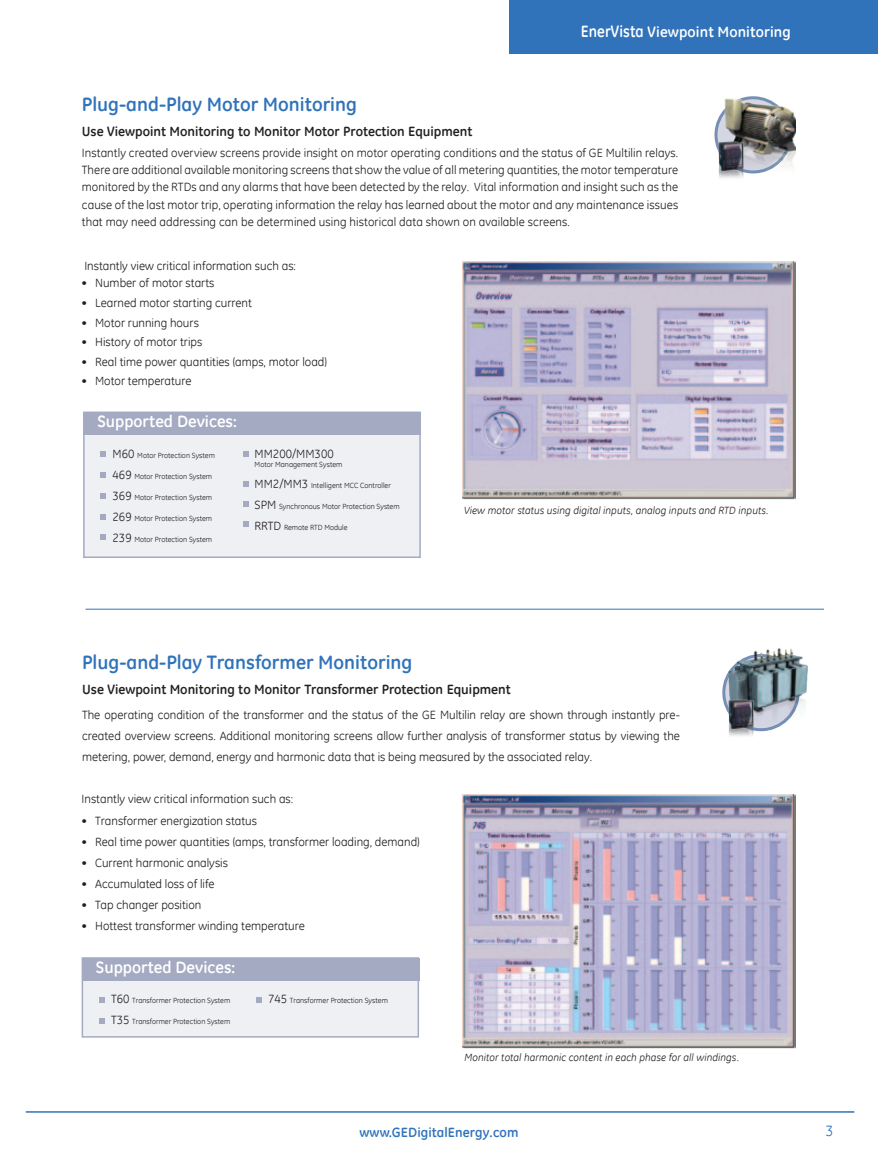
<style>
.page{position:relative;width:878px;height:1161px;background:#fff}
.page>*{position:absolute;margin:0;border:0;box-sizing:border-box;transform-origin:0 0}
.t1{font:700 19.5px "GE Inspira";color:#3073ba}
.t2{font:700 16.5px "GE Inspira";color:#fff}
.t3{font:700 15px "GE Inspira";letter-spacing:.005em;color:#fff}
.t4{font:15px "GE Inspira";color:#3073ba}
.t5{font:700 13.5px "GE Inspira";color:#231f20}
.t6{font:700 13.5px "GE Inspira";letter-spacing:.005em;color:#3073ba}
.t7{font:12px/17.2px "GE Inspira";color:#231f20;text-align:justify}
.t8{font:italic 10.5px "GE Inspira";letter-spacing:.005em;color:#231f20}
.t9{font:7.5px "GE Inspira";color:#231f20}
.s1{font-size:16.5px}
.s2{font-size:12px}
</style>
<div class="page">
<div style="left:509px;top:0;width:369px;height:54px;background:#3073ba"></div>
<hr style="left:26px;top:1111px;width:828px;height:2px;background:#3073ba">
<img style="left:462px;top:262px;width:333px;height:238px">
<svg style="left:716px;top:98px;width:74px;height:74px"></svg>
<img style="left:723px;top:96px;width:72px;height:77px">
<img style="left:718px;top:142px;width:25px;height:36px">
<hr style="left:86px;top:609px;width:738px;height:1px;background:#3073ba">
<div style="left:82px;top:957px;width:337px;height:81px;background:#eff0f4;border:2px solid #a4aac2"></div>
<svg style="left:99px;top:997px;width:5px;height:6px"></svg>
<svg style="left:99px;top:1018px;width:5px;height:6px"></svg>
<div style="left:82px;top:958px;width:337px;height:23px;background:#a4aac2"></div>
<svg style="left:256px;top:997px;width:6px;height:6px"></svg>
<img style="left:462px;top:794px;width:333px;height:255px">
<img style="left:722px;top:648px;width:86px;height:83px">
<img style="left:728px;top:699px;width:25px;height:37px">
<div style="left:83px;top:412px;width:338px;height:146px;background:#eff0f4;border:2px solid #a4aac2"></div>
<svg style="left:100px;top:451px;width:6px;height:6px"></svg>
<svg style="left:100px;top:472px;width:6px;height:6px"></svg>
<svg style="left:100px;top:493px;width:6px;height:6px"></svg>
<svg style="left:100px;top:514px;width:6px;height:6px"></svg>
<div style="left:83px;top:412px;width:338px;height:23px;background:#a4aac2"></div>
<svg style="left:243px;top:451px;width:6px;height:6px"></svg>
<svg style="left:243px;top:481px;width:6px;height:6px"></svg>
<svg style="left:243px;top:501px;width:6px;height:6px"></svg>
<svg style="left:243px;top:521px;width:6px;height:6px"></svg>
<svg style="left:100px;top:534px;width:6px;height:6px"></svg>
<p class="t3" style="left:581px;top:22px;width:211px"><span class="s1">EnerVista</span> Viewpoint Monitoring</p>
<h1 class="t1" style="left:82px;top:91px;width:276px">Plug-and-Play Motor Monitoring</h1>
<p class="t5" style="left:82px;top:123px;width:392px">Use Viewpoint Monitoring to Monitor Motor Protection Equipment</p>
<p class="t7" style="left:82px;top:144px;width:598px">Instantly created overview screens provide insight on motor operating conditions and the status of GE Multilin relays.<br>There are additional available monitoring screens that show the value of all metering quantities, the motor temperature monitored by the RTDs and any alarms that have been detected by the relay. Vital information and insight such as the cause of the last motor trip, operating information the relay has learned about the motor and any maintenance issues that may need addressing can be determined using historical data shown on available screens.</p>
<p class="t7" style="left:84px;top:257px;width:213px">Instantly view critical information such as:</p>
<p class="t7" style="left:82px;top:274px;width:134px">• Number of motor starts</p>
<p class="t7" style="left:82px;top:294px;width:172px">• Learned motor starting current</p>
<p class="t7" style="left:82px;top:313px;width:119px">• Motor running hours</p>
<p class="t7" style="left:82px;top:333px;width:122px">• History of motor trips</p>
<p class="t7" style="left:82px;top:353px;width:247px">• Real time power quantities (amps, motor load)</p>
<p class="t7" style="left:82px;top:372px;width:111px">• Motor temperature</p>
<h2 class="t2" style="left:97px;top:411px;width:141px">Supported Devices:</h2>
<p class="t9" style="left:113px;top:450px;width:104px"><span class="s2">M60</span> Motor Protection System</p>
<p class="t9" style="left:113px;top:471px;width:101px"><span class="s2">469</span> Motor Protection System</p>
<p class="t9" style="left:113px;top:492px;width:101px"><span class="s2">369</span> Motor Protection System</p>
<p class="t9" style="left:113px;top:513px;width:101px"><span class="s2">269</span> Motor Protection System</p>
<p class="t9" style="left:113px;top:534px;width:101px"><span class="s2">239</span> Motor Protection System</p>
<p class="t7" style="left:255px;top:445px;width:81px">MM200/MM300</p>
<p class="t9" style="left:255px;top:459px;width:89px">Motor Management System</p>
<p class="t9" style="left:255px;top:480px;width:138px"><span class="s2">MM2/MM3</span> Intelligent MCC Controller</p>
<p class="t9" style="left:255px;top:501px;width:147px"><span class="s2">SPM</span> Synchronous Motor Protection System</p>
<p class="t9" style="left:255px;top:522px;width:94px"><span class="s2">RRTD</span> Remote RTD Module</p>
<p class="t8" style="left:464px;top:504px;width:306px">View motor status using digital inputs, analog inputs and RTD inputs.</p>
<h1 class="t1" style="left:82px;top:650px;width:332px">Plug-and-Play Transformer Monitoring</h1>
<p class="t5" style="left:82px;top:681px;width:430px">Use Viewpoint Monitoring to Monitor Transformer Protection Equipment</p>
<p class="t7" style="left:82px;top:704px;width:599px;line-height:21px">The operating condition of the transformer and the status of the GE Multilin relay are shown through instantly pre&shy;created overview screens. Additional monitoring screens allow further analysis of transformer status by viewing the metering, power, demand, energy and harmonic data that is being measured by the associated relay.</p>
<p class="t7" style="left:82px;top:790px;width:213px">Instantly view critical information such as:</p>
<p class="t7" style="left:82px;top:812px;width:177px">• Transformer energization status</p>
<p class="t7" style="left:82px;top:833px;width:339px">• Real time power quantities (amps, transformer loading, demand)</p>
<p class="t7" style="left:82px;top:854px;width:148px">• Current harmonic analysis</p>
<p class="t7" style="left:82px;top:875px;width:135px">• Accumulated loss of life</p>
<p class="t7" style="left:82px;top:896px;width:121px">• Tap changer position</p>
<p class="t7" style="left:82px;top:917px;width:225px">• Hottest transformer winding temperature</p>
<h2 class="t2" style="left:96px;top:957px;width:141px">Supported Devices:</h2>
<p class="t9" style="left:111px;top:996px;width:121px"><span class="s2">T60</span> Transformer Protection System</p>
<p class="t9" style="left:111px;top:1017px;width:121px"><span class="s2">T35</span> Transformer Protection System</p>
<p class="t9" style="left:268px;top:996px;width:121px"><span class="s2">745</span> Transformer Protection System</p>
<p class="t8" style="left:464px;top:1051px;width:276px">Monitor total harmonic content in each phase for all windings.</p>
<p class="t6" style="left:359px;top:1123px;width:161px">www.GEDigitalEnergy.com</p>
<p class="t4" style="left:825px;top:1121px;width:9px">3</p>
</div>
